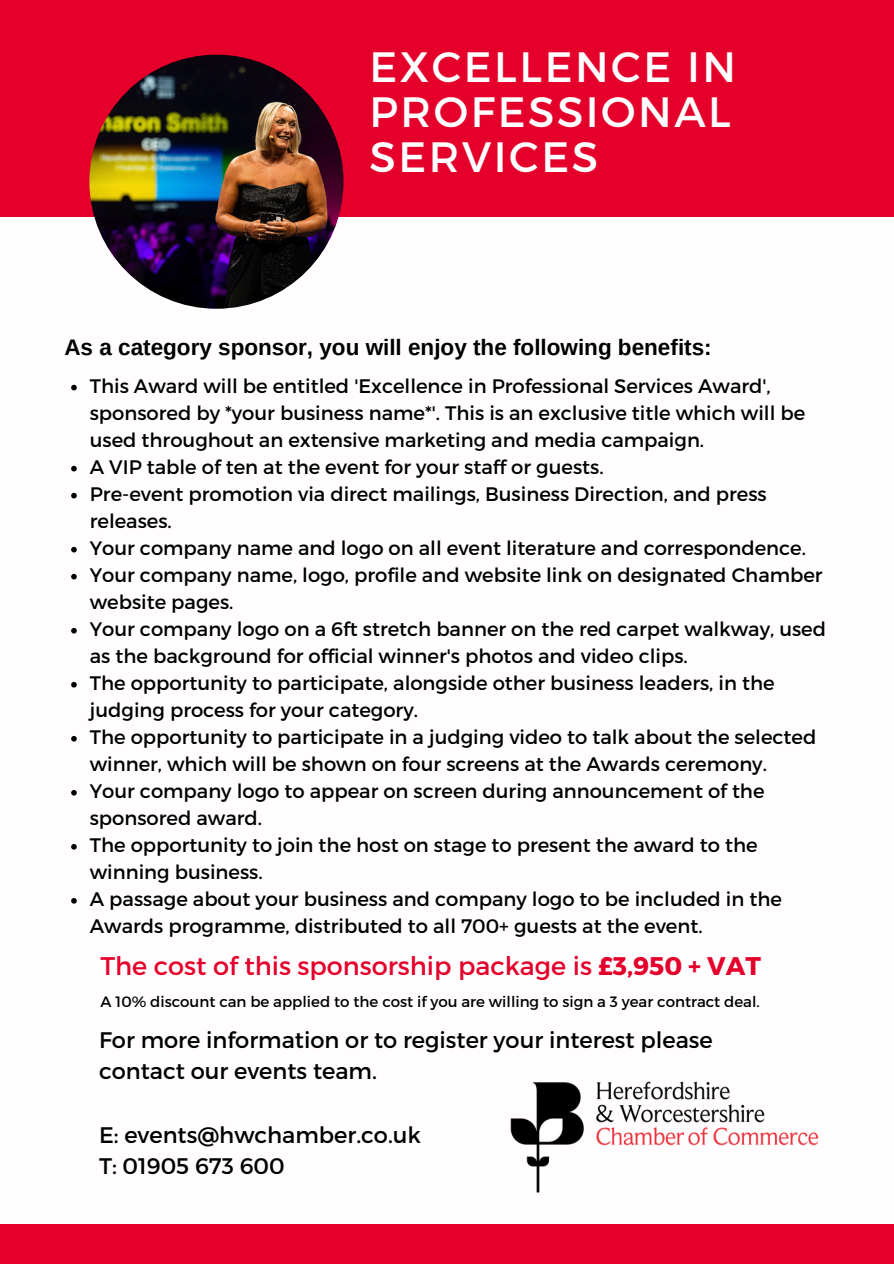
<style>
.page{position:relative;width:894px;height:1264px;background:#fff}
.page>*{position:absolute;margin:0;border:0;box-sizing:border-box;transform-origin:0 0}
.t1{font:42.45px/45px "Montserrat";letter-spacing:.06em;color:#fff}
.t2{font:25.5px "Montserrat";color:#e4002b}
.t3{font:22.5px/31.5px "Montserrat";color:#000}
.t4{font:700 22.5px "Arimo";color:#000}
.t5{font:19.5px/27px "Montserrat";color:#000}
.t6{font:15px "Montserrat";color:#000}
.s1{font-weight:700}
</style>
<div class="page">
<div style="left:0;top:0;width:893px;height:216px;background:#e4002b"></div>
<div style="left:0;top:1223px;width:893px;height:40px;background:#e4002b"></div>
<img style="left:89px;top:55px;width:254px;height:254px;border-radius:50%">
<svg style="left:71px;top:385px;width:6px;height:5px"></svg>
<svg style="left:71px;top:466px;width:6px;height:5px"></svg>
<svg style="left:71px;top:493px;width:6px;height:5px"></svg>
<svg style="left:71px;top:547px;width:6px;height:5px"></svg>
<svg style="left:71px;top:574px;width:6px;height:5px"></svg>
<svg style="left:71px;top:628px;width:6px;height:5px"></svg>
<svg style="left:71px;top:682px;width:6px;height:5px"></svg>
<svg style="left:71px;top:736px;width:6px;height:5px"></svg>
<svg style="left:71px;top:790px;width:6px;height:5px"></svg>
<svg style="left:71px;top:844px;width:6px;height:5px"></svg>
<svg style="left:71px;top:898px;width:6px;height:5px"></svg>
<img style="left:510px;top:1081px;width:309px;height:112px">
<p class="t1" style="left:369px;top:42px;width:368px">EXCELLENCE IN<br>PROFESSIONAL<br>SERVICES</p>
<h2 class="t4" style="left:64px;top:335px;width:648px">As a category sponsor, you will enjoy the following benefits:</h2>
<p class="t5" style="left:90px;top:371px;width:716px">This Award will be entitled 'Excellence in Professional Services Award', sponsored by *your business name*'. This is an exclusive title which will be used throughout an extensive marketing and media campaign.</p>
<h3 class="t5" style="left:90px;top:452px;width:515px">A VIP table of ten at the event for your staff or guests.</h3>
<p class="t5" style="left:90px;top:479px;width:678px">Pre-event promotion via direct mailings, Business Direction, and press releases.</p>
<p class="t5" style="left:90px;top:533px;width:717px">Your company name and logo on all event literature and correspondence.</p>
<p class="t5" style="left:90px;top:560px;width:734px">Your company name, logo, profile and website link on designated Chamber website pages.</p>
<p class="t5" style="left:90px;top:614px;width:737px">Your company logo on a 6ft stretch banner on the red carpet walkway, used as the background for official winner's photos and video clips.</p>
<p class="t5" style="left:90px;top:668px;width:686px">The opportunity to participate, alongside other business leaders, in the judging process for your category.</p>
<p class="t5" style="left:90px;top:722px;width:727px">The opportunity to participate in a judging video to talk about the selected winner, which will be shown on four screens at the Awards ceremony.</p>
<p class="t5" style="left:90px;top:776px;width:676px">Your company logo to appear on screen during announcement of the sponsored award.</p>
<p class="t5" style="left:90px;top:830px;width:669px">The opportunity to join the host on stage to present the award to the winning business.</p>
<p class="t5" style="left:90px;top:884px;width:693px">A passage about your business and company logo to be included in the<br>Awards programme, distributed to all 700+ guests at the event.</p>
<p class="t2" style="left:100px;top:949px;width:662px">The cost of this sponsorship package is <span class="s1">£3,950 + VAT</span></p>
<p class="t6" style="left:101px;top:991px;width:660px">A 10% discount can be applied to the cost if you are willing to sign a 3 year contract deal.</p>
<h4 class="t3" style="left:99px;top:1023px;width:615px">For more information or to register your interest please contact our events team.</h4>
<h4 class="t3" style="left:99px;top:1117px;width:323px">E: events@hwchamber.co.uk<br>T: 01905 673 600</h4>
</div>
